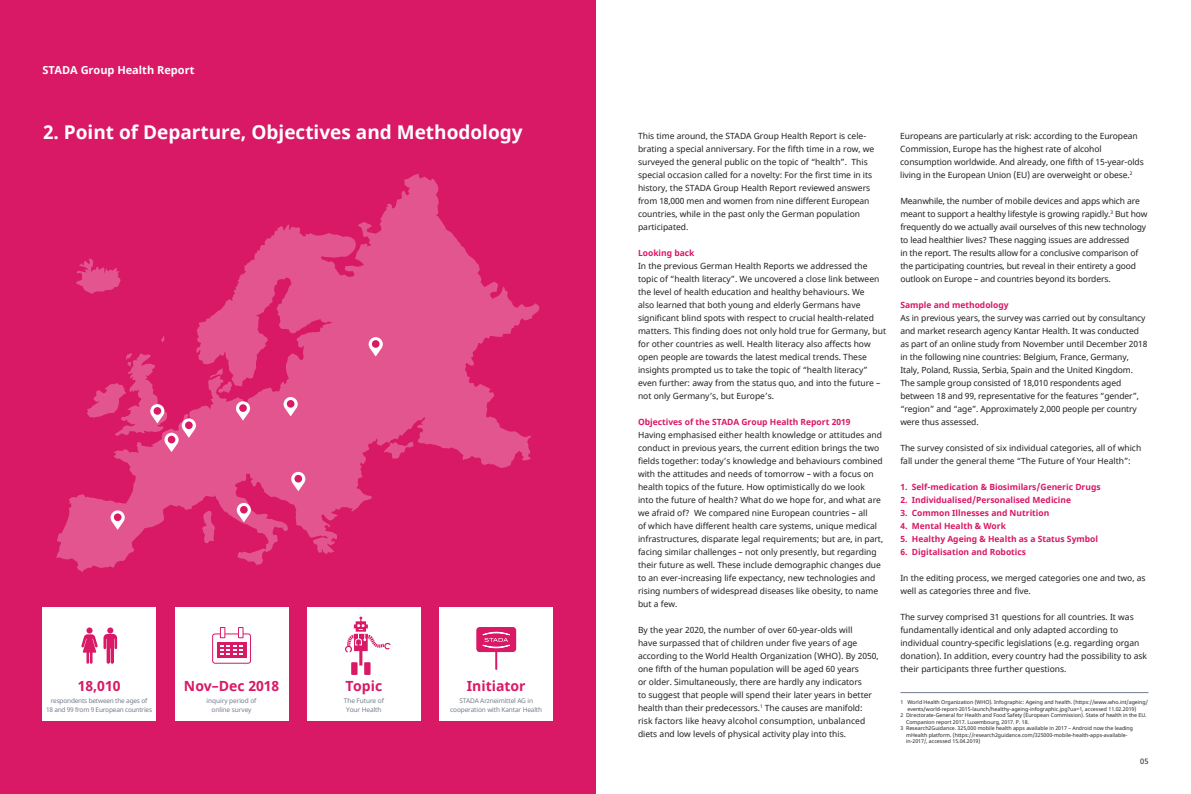
<style>
.page{position:relative;width:1191px;height:794px;background:#fff}
.page>*{position:absolute;margin:0;border:0;box-sizing:border-box;transform-origin:0 0}
.t1{font:700 19px "Noto Sans";color:#fff}
.t2{font:700 14px "Noto Sans";color:#d91866}
.t3{font:700 11px "Noto Sans";color:#fff}
.t4{font:8.5px/13px "Noto Sans";color:#231f20}
.t5{font:700 8.5px "Noto Sans";color:#d91866}
.t6{font:7.5px "Noto Sans";color:#231f20}
.t7{font:6.5px/9px "Noto Sans";letter-spacing:-.02em;color:#747d8d;text-align:center}
.t8{font:5.2px "Noto Sans";color:#231f20}
</style>
<div class="page">
<div style="left:0;top:0;width:595px;height:794px;background:#d91866"></div>
<svg style="left:56px;top:174px;width:483px;height:398px"></svg>
<svg style="left:76px;top:258px;width:45px;height:36px"></svg>
<svg style="left:210px;top:368px;width:22px;height:25px"></svg>
<svg style="left:161px;top:335px;width:4px;height:8px"></svg>
<svg style="left:202px;top:511px;width:13px;height:32px"></svg>
<svg style="left:384px;top:442px;width:29px;height:16px"></svg>
<div style="left:43px;top:607px;width:113px;height:113px;background:#fff"></div>
<svg style="left:81px;top:627px;width:36px;height:36px"></svg>
<div style="left:175px;top:607px;width:113px;height:113px;background:#fff"></div>
<div style="left:212px;top:633px;width:39px;height:30px;border:1px solid #d91866;border-radius:3px"></div>
<div style="left:217px;top:642px;width:29px;height:16px;background:#d91866"></div>
<div style="left:220px;top:627px;width:5px;height:11px;background:#fff"></div>
<div style="left:220px;top:627px;width:5px;height:11px;border:1px solid #d91866"></div>
<div style="left:238px;top:627px;width:5px;height:11px;background:#fff"></div>
<div style="left:238px;top:627px;width:5px;height:11px;border:1px solid #d91866"></div>
<svg style="left:220px;top:645px;width:23px;height:10px"></svg>
<hr style="left:900px;top:692px;width:248px;height:1px;background:#747d8d">
<svg style="left:111px;top:510px;width:14px;height:20px"></svg>
<div style="left:114px;top:513px;width:7px;height:8px;background:#d91866;border-radius:50%"></div>
<svg style="left:237px;top:503px;width:14px;height:19px"></svg>
<div style="left:240px;top:506px;width:8px;height:7px;background:#d91866;border-radius:50%"></div>
<svg style="left:369px;top:337px;width:14px;height:19px"></svg>
<div style="left:372px;top:340px;width:7px;height:8px;background:#d91866;border-radius:50%"></div>
<svg style="left:236px;top:401px;width:14px;height:20px"></svg>
<div style="left:239px;top:404px;width:8px;height:8px;background:#d91866;border-radius:50%"></div>
<svg style="left:283px;top:397px;width:15px;height:19px"></svg>
<div style="left:287px;top:400px;width:7px;height:8px;background:#d91866;border-radius:50%"></div>
<svg style="left:87px;top:353px;width:109px;height:99px"></svg>
<div style="left:168px;top:436px;width:7px;height:7px;background:#d91866;border-radius:50%"></div>
<svg style="left:291px;top:472px;width:14px;height:19px"></svg>
<div style="left:294px;top:475px;width:8px;height:7px;background:#d91866;border-radius:50%"></div>
<div style="left:307px;top:607px;width:113px;height:113px;background:#fff"></div>
<div style="left:351px;top:662px;width:6px;height:13px;background:#d91866"></div>
<div style="left:364px;top:662px;width:6px;height:13px;background:#d91866"></div>
<svg style="left:345px;top:616px;width:46px;height:49px"></svg>
<div style="left:439px;top:607px;width:114px;height:113px;background:#fff"></div>
<div style="left:477px;top:628px;width:38px;height:23px;background:#d91866;border-radius:3px"></div>
<div style="left:476px;top:627px;width:40px;height:25px;border:2px solid #d91866;border-radius:3px"></div>
<svg style="left:483px;top:632px;width:26px;height:37px"></svg>
<p class="t3" style="left:43px;top:62px;width:153px">STADA Group Health Report</p>
<h1 class="t1" style="left:43px;top:118px;width:481px">2. Point of Departure, Objectives and Methodology</h1>
<p class="t4" style="left:900px;top:129px;width:245px">Europeans are particularly at risk: according to the European Commission, Europe has the highest rate of alcohol consumption worldwide. And already, one fifth of 15-year-olds living in the European Union (EU) are overweight or obese.<sup>2</sup></p>
<p class="t4" style="left:900px;top:194px;width:249px">Meanwhile, the number of mobile devices and apps which are meant to support a healthy lifestyle is growing rapidly.<sup>3</sup> But how frequently do we actually avail ourselves of this new technology to lead healthier lives? These nagging issues are addressed<br>in the report. The results allow for a conclusive comparison of the participating countries, but reveal in their entirety a good outlook on Europe – and countries beyond its borders.</p>
<p class="t5" style="left:900px;top:299px;width:110px">Sample and methodology</p>
<p class="t4" style="left:900px;top:311px;width:248px">As in previous years, the survey was carried out by consultancy and market research agency Kantar Health. It was conducted as part of an online study from November until December 2018 in the following nine countries: Belgium, France, Germany, Italy, Poland, Russia, Serbia, Spain and the United Kingdom.<br>The sample group consisted of 18,010 respondents aged between 18 and 99, representative for the features “gender”, “region” and “age”. Approximately 2,000 people per country were thus assessed.</p>
<p class="t4" style="left:900px;top:441px;width:242px">The survey consisted of six individual categories, all of which fall under the general theme “The Future of Your Health”:</p>
<p class="t5" style="left:900px;top:481px;width:202px">1. Self-medication &amp; Biosimilars/Generic Drugs</p>
<p class="t5" style="left:900px;top:494px;width:172px">2. Individualised/Personalised Medicine</p>
<p class="t5" style="left:900px;top:507px;width:151px">3. Common Illnesses and Nutrition</p>
<p class="t5" style="left:900px;top:520px;width:107px">4. Mental Health &amp; Work</p>
<p class="t5" style="left:900px;top:533px;width:199px">5. Healthy Ageing &amp; Health as a Status Symbol</p>
<p class="t5" style="left:900px;top:546px;width:127px">6. Digitalisation and Robotics</p>
<p class="t4" style="left:900px;top:571px;width:247px">In the editing process, we merged categories one and two, as well as categories three and five.</p>
<p class="t4" style="left:900px;top:610px;width:248px">The survey comprised 31 questions for all countries. It was fundamentally identical and only adapted according to individual country-specific legislations (e.g. regarding organ donation). In addition, every country had the possibility to ask their participants three further questions.</p>
<p class="t4" style="left:638px;top:129px;width:238px">This time around, the STADA Group Health Report is cele&shy;brating a special anniversary. For the fifth time in a row, we surveyed the general public on the topic of “health”. This special occasion called for a novelty: For the first time in its history, the STADA Group Health Report reviewed answers from 18,000 men and women from nine different European countries, while in the past only the German population participated.</p>
<p class="t5" style="left:638px;top:247px;width:58px">Looking back</p>
<p class="t4" style="left:638px;top:259px;width:250px">In the previous German Health Reports we addressed the topic of “health literacy”. We uncovered a close link between the level of health education and healthy behaviours. We<br>also learned that both young and elderly Germans have significant blind spots with respect to crucial health-related matters. This finding does not only hold true for Germany, but for other countries as well. Health literacy also affects how open people are towards the latest medical trends. These insights prompted us to take the topic of “health literacy” even further: away from the status quo, and into the future – not only Germany’s, but Europe’s.</p>
<p class="t5" style="left:638px;top:416px;width:214px">Objectives of the STADA Group Health Report 2019</p>
<p class="t4" style="left:638px;top:428px;width:247px">Having emphasised either health knowledge or attitudes and conduct in previous years, the current edition brings the two fields together: today’s knowledge and behaviours combined with the attitudes and needs of tomorrow – with a focus on health topics of the future. How optimistically do we look<br>into the future of health? What do we hope for, and what are we afraid of? We compared nine European countries – all<br>of which have different health care systems, unique medical infrastructures, disparate legal requirements; but are, in part, facing similar challenges – not only presently, but regarding their future as well. These include demographic changes due to an ever-increasing life expectancy, new technologies and rising numbers of widespread diseases like obesity, to name but a few.</p>
<p class="t4" style="left:638px;top:623px;width:242px">By the year 2020, the number of over 60-year-olds will<br>have surpassed that of children under five years of age according to the World Health Organization (WHO). By 2050, one fifth of the human population will be aged 60 years<br>or older. Simultaneously, there are hardly any indicators<br>to suggest that people will spend their later years in better health than their predecessors.<sup>1</sup> The causes are manifold: risk factors like heavy alcohol consumption, unbalanced diets and low levels of physical activity play into this.</p>
<h2 class="t2" style="left:467px;top:676px;width:60px">Initiator</h2>
<p class="t7" style="left:450px;top:696px;width:93px">STADA Arzneimittel AG in cooperation with Kantar Health</p>
<h2 class="t2" style="left:345px;top:676px;width:38px">Topic</h2>
<p class="t7" style="left:344px;top:696px;width:42px">The Future of<br>Your Health</p>
<h2 class="t2" style="left:78px;top:676px;width:44px">18,010</h2>
<p class="t7" style="left:46px;top:696px;width:108px">respondents between the ages of<br>18 and 99 from 9 European countries</p>
<h2 class="t2" style="left:184px;top:676px;width:97px">Nov–Dec 2018</h2>
<p class="t7" style="left:207px;top:696px;width:51px">inquiry period of online survey</p>
<p class="t8" style="left:900px;top:699px;width:249px">1 World Health Organization (WHO). Infographic: Ageing and health. (https://www.who.int/ageing/</p>
<p class="t8" style="left:907px;top:705px;width:230px">events/world-report-2015-launch/healthy-ageing-infographic.jpg?ua=1, accessed 11.02.2019)</p>
<p class="t8" style="left:900px;top:712px;width:248px">2 Directorate-General for Health and Food Safety (European Commission). State of health in the EU.</p>
<p class="t8" style="left:906px;top:718px;width:124px">Companion report 2017. Luxembourg, 2017. P. 18.</p>
<p class="t8" style="left:900px;top:725px;width:234px">3 Research2Guidance. 325,000 mobile health apps available in 2017 – Android now the leading</p>
<p class="t8" style="left:906px;top:731px;width:223px">mHealth platform. (https://research2guidance.com/325000-mobile-health-apps-available-</p>
<p class="t8" style="left:906px;top:738px;width:76px">in-2017/, accessed 15.04.2019)</p>
<p class="t6" style="left:1140px;top:755px;width:10px">05</p>
</div>
